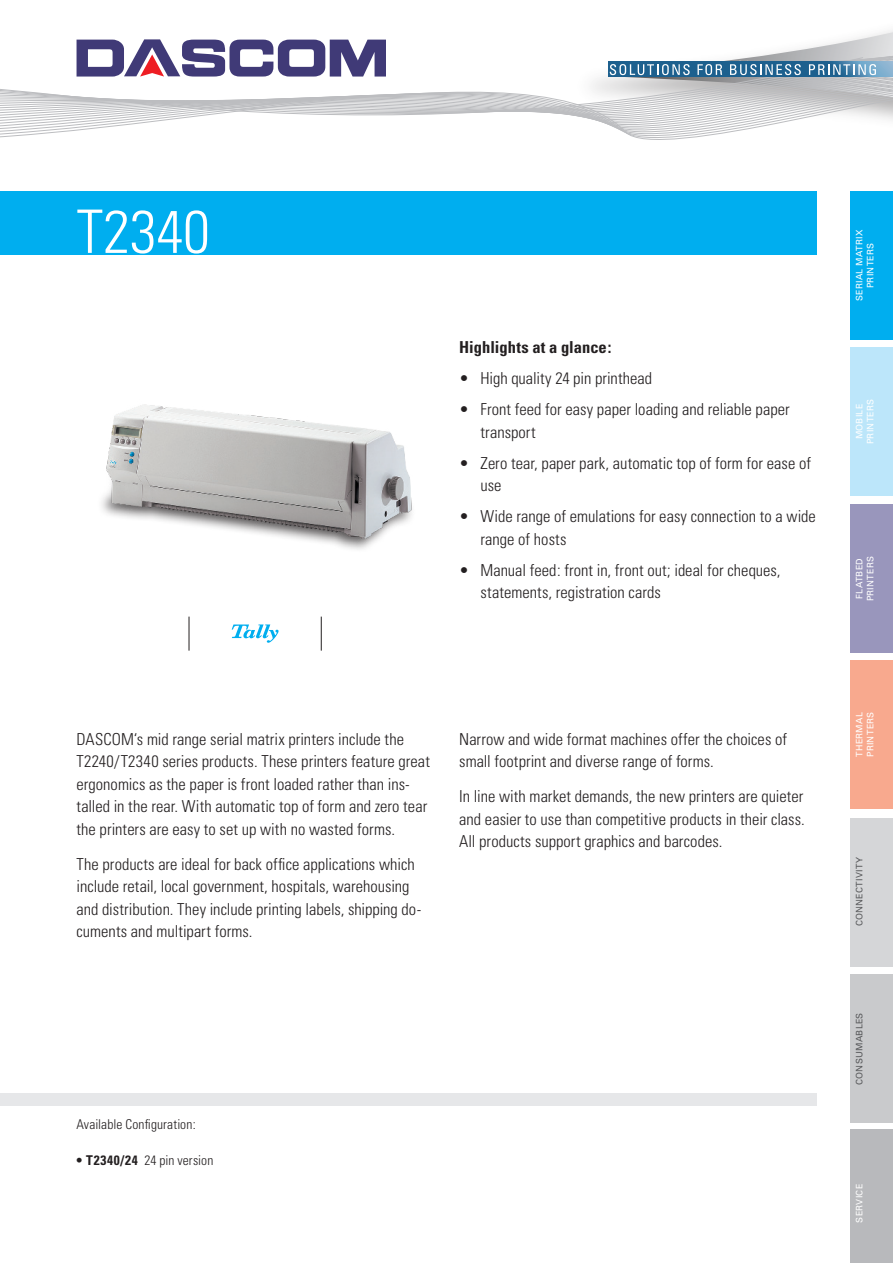
<style>
.page{position:relative;width:893px;height:1263px;background:#fff}
.page>*{position:absolute;margin:0;border:0;box-sizing:border-box;transform-origin:0 0}
.t1{font:300 condensed 60px "Univers";color:#fff}
.t2{font:300 condensed 16.5px/22.5px "Univers";letter-spacing:.005em;color:#231f20}
.t3{font:700 condensed 16.5px "Univers";color:#231f20}
.t4{font:300 condensed 13.5px "Univers";letter-spacing:.005em;color:#231f20}
.t5{font:9px/10.6px "Univers";letter-spacing:.03em;color:#fff}
.t6{font:9px "Univers";letter-spacing:.03em;color:#57585a}
.s1{font-weight:700}
</style>
<div class="page">
<div style="left:850px;top:660px;width:43px;height:149px;background:#f8a98e"></div>
<div style="left:850px;top:191px;width:43px;height:149px;background:#00aeef"></div>
<div style="left:850px;top:347px;width:43px;height:148px;background:#bce6fa"></div>
<div style="left:850px;top:504px;width:43px;height:149px;background:#9996bc"></div>
<div style="left:850px;top:818px;width:43px;height:149px;background:#d5d6d8"></div>
<div style="left:850px;top:974px;width:43px;height:149px;background:#c9cacc"></div>
<div style="left:850px;top:1129px;width:43px;height:134px;background:#b8b9bc"></div>
<svg style="left:232px;top:624px;width:47px;height:19px"></svg>
<hr style="left:189px;top:617px;width:1px;height:34px;background:#231f20">
<hr style="left:321px;top:617px;width:1px;height:34px;background:#231f20">
<div style="left:0;top:1093px;width:816px;height:13px;background:#e6e7e9"></div>
<svg style="left:0;top:30px;width:893px;height:110px"></svg>
<div style="left:0;top:191px;width:816px;height:64px;background:#00aeef"></div>
<img style="left:101px;top:404px;width:311px;height:146px">
<h1 class="t1" style="left:77px;top:196px;width:135px">T2340</h1>
<h1 class="t1" style="left:77px;top:196px;width:285px">Produktname</h1>
<p class="t3" style="left:459px;top:337px;width:154px">Highlights at a glance:</p>
<p class="t2" style="left:459px;top:367px;width:195px">• High quality 24 pin printhead</p>
<p class="t2" style="left:480px;top:398px;width:311px;text-indent:-21px">• Front feed for easy paper loading and reliable paper transport</p>
<p class="t2" style="left:480px;top:452px;width:332px;text-indent:-21px">• Zero tear, paper park, automatic top of form for ease of use</p>
<p class="t2" style="left:480px;top:505px;width:337px;text-indent:-21px">• Wide range of emulations for easy connection to a wide range of hosts</p>
<p class="t2" style="left:480px;top:559px;width:301px;text-indent:-21px">• Manual feed: front in, front out; ideal for cheques, statements, registration cards</p>
<p class="t5" style="left:854px;top:301px;width:73px;text-align:center;rotate:-90deg">SERIAL MATRIX<br>PRINTERS</p>
<p class="t5" style="left:854px;top:444px;width:47px;text-align:center;rotate:-90deg">MOBILE<br>PRINTERS</p>
<p class="t5" style="left:854px;top:601px;width:47px;rotate:-90deg">FLATBED<br>PRINTERS</p>
<p class="t2" style="left:77px;top:727px;width:355px">DASCOM‘s mid range serial matrix printers include the T2240/T2340 series products. These printers feature great ergonomics as the paper is front loaded rather than ins&shy;talled in the rear. With automatic top of form and zero tear the printers are easy to set up with no wasted forms.</p>
<p class="t2" style="left:77px;top:853px;width:346px">The products are ideal for back office applications which include retail, local government, hospitals, warehousing and distribution. They include printing labels, shipping do&shy;cuments and multipart forms.</p>
<p class="t2" style="left:459px;top:727px;width:329px">Narrow and wide format machines offer the choices of small footprint and diverse range of forms.</p>
<p class="t2" style="left:459px;top:785px;width:347px;text-align:justify">In line with market demands, the new printers are quieter and easier to use than competitive products in their class.<br>All products support graphics and barcodes.</p>
<p class="t4" style="left:77px;top:1116px;width:121px">Available Configuration:</p>
<p class="t4" style="left:77px;top:1152px;width:138px"><span class="s1">• T2340/24</span> 24 pin version</p>
<p class="t5" style="left:854px;top:757px;width:47px;rotate:-90deg">THERMAL<br>PRINTERS</p>
<p class="t6" style="left:854px;top:926px;width:71px;rotate:-90deg">CONNECTIVITY</p>
<p class="t6" style="left:854px;top:1085px;width:74px;rotate:-90deg">CONSUMABLES</p>
<p class="t5" style="left:854px;top:1222px;width:40px;rotate:-90deg">SERVICE</p>
</div>
